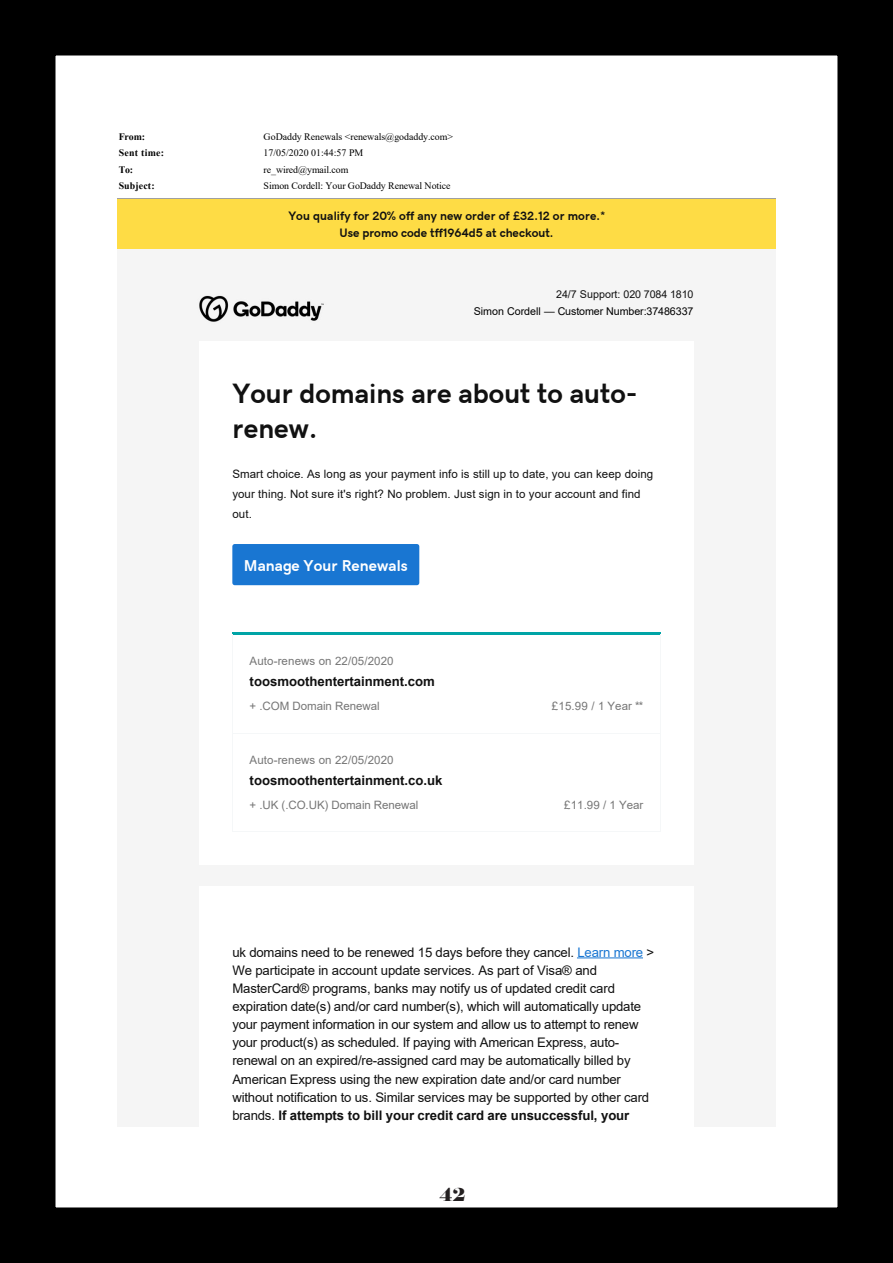
<style>
.page{position:relative;width:893px;height:1263px;background:#fff}
.page>*{position:absolute;margin:0;border:0;box-sizing:border-box;transform-origin:0 0}
.t1{font:26.4px/34.7px "f 18 hxu 9 g 10 p 6 e 3 l 20309 teoyxfa 0";color:#111}
.t2{font:18px "Elephant";color:#231f20}
.t3{font:14.85px "f 18 hxu 9 g 10 p 6 e 3 l 20309 teoyxfa 0";letter-spacing:.005em;color:#fff}
.t4{font:13.2px/18.1px "Arial";letter-spacing:-.015em;color:#111}
.t5{font:700 13.2px "Arial";color:#111}
.t6{font:11.55px/19.8px "Arial";letter-spacing:.005em;color:#111}
.t7{font:11.55px "Arial";color:#767676}
.t8{font:11.55px/16.5px "f 18 hxu 9 g 10 p 6 e 3 l 20309 teoyxfa 0";letter-spacing:.005em;color:#111;text-align:center}
.t9{font:10.65px/17.2px "Arial";letter-spacing:-.01em;color:#000;text-align:right}
.t10{font:9.9px "Times New Roman";letter-spacing:-.01em;color:#000}
.t11{font:700 9.9px "Times New Roman";letter-spacing:.015em;color:#000}
.s1{color:#111}
.s2{color:#1976d2}
.s3{font-weight:700}
</style>
<div class="page">
<hr style="left:117px;top:198px;width:659px;height:1px;background:#a0a0a0">
<div style="left:117px;top:199px;width:659px;height:66px;background:#f5f5f5"></div>
<div style="left:117px;top:199px;width:659px;height:49px;background:#fedc45"></div>
<div style="left:117px;top:265px;width:659px;height:76px;background:#f5f5f5"></div>
<div style="left:117px;top:341px;width:659px;height:102px;background:#f5f5f5"></div>
<div style="left:199px;top:341px;width:495px;height:102px;background:#fff"></div>
<div style="left:117px;top:443px;width:659px;height:80px;background:#f5f5f5"></div>
<div style="left:199px;top:443px;width:495px;height:80px;background:#fff"></div>
<div style="left:117px;top:523px;width:659px;height:62px;background:#f5f5f5"></div>
<div style="left:199px;top:523px;width:495px;height:62px;background:#fff"></div>
<div style="left:117px;top:585px;width:659px;height:33px;background:#f5f5f5"></div>
<div style="left:199px;top:585px;width:495px;height:33px;background:#fff"></div>
<div style="left:117px;top:618px;width:659px;height:214px;background:#f5f5f5"></div>
<div style="left:199px;top:618px;width:495px;height:214px;background:#fff"></div>
<hr style="left:232px;top:632px;width:429px;height:3px;background:#00a4a6">
<hr style="left:232px;top:635px;width:1px;height:197px;background:#f5f7f8">
<hr style="left:660px;top:635px;width:1px;height:197px;background:#f5f7f8">
<hr style="left:233px;top:733px;width:427px;height:1px;background:#f5f7f8">
<hr style="left:233px;top:831px;width:427px;height:1px;background:#f5f7f8">
<div style="left:117px;top:832px;width:659px;height:33px;background:#f5f5f5"></div>
<div style="left:199px;top:832px;width:495px;height:33px;background:#fff"></div>
<div style="left:117px;top:865px;width:659px;height:21px;background:#f5f5f5"></div>
<div style="left:117px;top:886px;width:659px;height:240px;background:#f5f5f5"></div>
<div style="left:199px;top:886px;width:495px;height:240px;background:#fff"></div>
<img style="left:199px;top:295px;width:125px;height:27px">
<div style="left:232px;top:544px;width:187px;height:41px;background:#1976d2"></div>
<hr style="left:577px;top:957px;width:65px;height:1px;background:#1976d2">
<div style="left:0;top:0;width:893px;height:1263px;border:56px solid #000"></div>
<p class="t11" style="left:119px;top:129px;width:28px">From:</p>
<p class="t10" style="left:264px;top:129px;width:191px">GoDaddy Renewals &lt;renewals@godaddy.com&gt;</p>
<p class="t11" style="left:119px;top:146px;width:47px">Sent time:</p>
<p class="t10" style="left:264px;top:146px;width:101px">17/05/2020 01:44:57 PM</p>
<p class="t11" style="left:119px;top:162px;width:16px">To:</p>
<p class="t10" style="left:264px;top:162px;width:86px">re_wired@ymail.com</p>
<p class="t11" style="left:119px;top:179px;width:38px">Subject:</p>
<p class="t10" style="left:264px;top:179px;width:188px">Simon Cordell: Your GoDaddy Renewal Notice</p>
<p class="t8" style="left:288px;top:208px;width:319px">You qualify for 20% off any new order of £32.12 or more.*<br>Use promo code tff1964d5 at checkout.</p>
<p class="t9" style="left:474px;top:285px;width:221px"><span class="s1">24/7 Support: 020 7084 1810<br></span>Simon Cordell — Customer Number:37486337</p>
<p class="t1" style="left:232px;top:377px;width:407px">Your domains are about to auto&shy;renew.</p>
<p class="t6" style="left:232px;top:464px;width:422px">Smart choice. As long as your payment info is still up to date, you can keep doing your thing. Not sure it's right? No problem. Just sign in to your account and find out.</p>
<p class="t3" style="left:244px;top:557px;width:165px">Manage Your Renewals</p>
<p class="t7" style="left:250px;top:653px;width:146px">Auto-renews on 22/05/2020</p>
<p class="t5" style="left:250px;top:672px;width:187px">toosmoothentertainment.com</p>
<p class="t7" style="left:250px;top:698px;width:132px">+ .COM Domain Renewal</p>
<p class="t7" style="left:552px;top:698px;width:93px">£15.99 / 1 Year **</p>
<p class="t7" style="left:250px;top:752px;width:146px">Auto-renews on 22/05/2020</p>
<p class="t5" style="left:250px;top:770px;width:194px">toosmoothentertainment.co.uk</p>
<p class="t7" style="left:250px;top:797px;width:170px">+ .UK (.CO.UK) Domain Renewal</p>
<p class="t7" style="left:564px;top:797px;width:81px">£11.99 / 1 Year</p>
<p class="t4" style="left:232px;top:943px;width:423px">uk domains need to be renewed 15 days before they cancel. <span class="s2">Learn more</span> &gt; We participate in account update services. As part of Visa® and MasterCard® programs, banks may notify us of updated credit card expiration date(s) and/or card number(s), which will automatically update your payment information in our system and allow us to attempt to renew your product(s) as scheduled. If paying with American Express, auto&shy;renewal on an expired/re-assigned card may be automatically billed by American Express using the new expiration date and/or card number without notification to us. Similar services may be supported by other card brands. <span class="s3">If attempts to bill your credit card are unsuccessful, your</span></p>
<h2 class="t2" style="left:440px;top:1183px;width:27px">42</h2>
</div>
